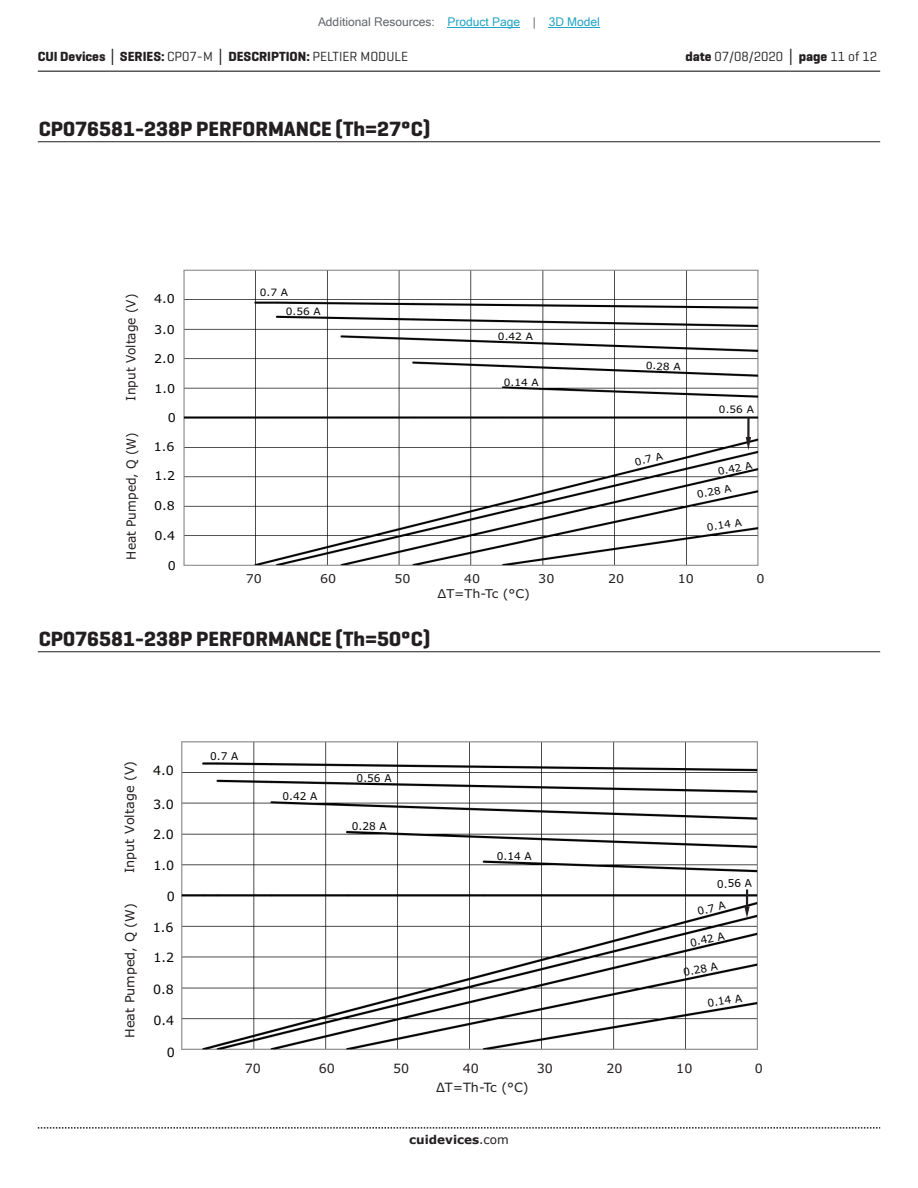
<style>
.page{position:relative;width:918px;height:1188px;background:#fff}
.page>*{position:absolute;margin:0;border:0;box-sizing:border-box;transform-origin:0 0}
.t1{font:700 21px "Geogrotesque";color:#231f20}
.t2{font:700 13.5px "Geogrotesque";color:#231f20}
.t3{font:13.5px "Geogrotesque";color:#231f20}
.t4{font:12.75px "Verdana";color:#231f20}
.t5{font:12.75px "Verdana";color:#231f20;scale:.96 1}
.t6{font:12.75px "Verdana";color:#050504}
.t7{font:12.15px "Verdana";color:#231f20;scale:1.04 1}
.t8{font:12.15px "Verdana";color:#050504;scale:1.04 1}
.t9{font:12px "Microsoft Sans Serif";color:#63676b}
.t10{font:700 12px "Verdana";color:#231f20}
.t11{font:10.65px "Verdana";color:#050504}
.t12{font:10.2px "Verdana";color:#050504;scale:1.04 1}
.t13{font:10.05px "Verdana";color:#050504;scale:1.04 1}
.s1{color:#23a4c6}
.s2{font-family:"Verdana"}
.s3{font-weight:400}
.s4{font-weight:700}
.s5{font-family:"Verdana";font-weight:700}
</style>
<div class="page">
<hr style="left:38px;top:71px;width:842px;height:1px;background:#231f20">
<svg style="left:38px;top:1127px;width:842px;height:2px"></svg>
<img style="left:183px;top:269px;width:576px;height:297px">
<svg style="left:746px;top:417px;width:5px;height:33px"></svg>
<hr style="left:38px;top:141px;width:842px;height:1px;background:#231f20">
<img style="left:181px;top:741px;width:577px;height:309px">
<svg style="left:744px;top:889px;width:6px;height:29px"></svg>
<hr style="left:38px;top:651px;width:842px;height:1px;background:#231f20">
<hr style="left:448px;top:27px;width:72px;height:1px;background:#23a4c6">
<hr style="left:549px;top:27px;width:51px;height:1px;background:#23a4c6">
<p class="t9" style="left:318px;top:15px;width:283px">Additional Resources: <span class="s1">Product Page</span> | <span class="s1">3D Model</span></p>
<p class="t2" style="left:38px;top:48px;width:372px">CUI Devices <span class="s2">│</span> SERIES: <span class="s3">CP07-M</span> <span class="s2">│</span> DESCRIPTION: <span class="s3">PELTIER MODULE</span></p>
<p class="t3" style="left:685px;top:48px;width:193px"><span class="s4">date</span> 07/08/2020 <span class="s5">│</span> <span class="s4">page</span> 11 of 12</p>
<p class="t1" style="left:39px;top:116px;width:393px">CP076581-238P PERFORMANCE (Th=27°C)</p>
<p class="t5" style="left:122px;top:401px;width:113px;rotate:-90deg">Input Voltage (V)</p>
<p class="t5" style="left:122px;top:560px;width:134px;rotate:-90deg">Heat Pumped, Q (W)</p>
<p class="t8" style="left:154px;top:290px;width:21px">4.0</p>
<p class="t8" style="left:154px;top:322px;width:21px">3.0</p>
<p class="t8" style="left:154px;top:351px;width:21px">2.0</p>
<p class="t8" style="left:155px;top:380px;width:21px">1.0</p>
<p class="t8" style="left:168px;top:409px;width:9px">0</p>
<p class="t8" style="left:154px;top:439px;width:21px">1.6</p>
<p class="t8" style="left:155px;top:467px;width:21px">1.2</p>
<p class="t8" style="left:154px;top:497px;width:21px">0.8</p>
<p class="t8" style="left:154px;top:527px;width:21px">0.4</p>
<p class="t8" style="left:168px;top:557px;width:9px">0</p>
<p class="t13" style="left:260px;top:285px;width:29px">0.7 A</p>
<p class="t13" style="left:286px;top:304px;width:35px">0.56 A</p>
<p class="t13" style="left:498px;top:329px;width:35px">0.42 A</p>
<p class="t13" style="left:504px;top:375px;width:35px">0.14 A</p>
<p class="t13" style="left:646px;top:359px;width:35px;rotate:2deg">0.28 A</p>
<p class="t12" style="left:634px;top:455px;width:29px;rotate:-13deg">0.7 A</p>
<p class="t13" style="left:719px;top:403px;width:35px;rotate:-1deg">0.56 A</p>
<p class="t12" style="left:717px;top:465px;width:35px;rotate:-11deg">0.42 A</p>
<p class="t12" style="left:696px;top:488px;width:35px;rotate:-11deg">0.28 A</p>
<p class="t12" style="left:706px;top:520px;width:35px;rotate:-8deg">0.14 A</p>
<p class="t7" style="left:246px;top:571px;width:17px">70</p>
<p class="t7" style="left:320px;top:571px;width:17px">60</p>
<p class="t7" style="left:394px;top:571px;width:17px">50</p>
<p class="t7" style="left:464px;top:571px;width:17px">40</p>
<p class="t7" style="left:538px;top:571px;width:17px">30</p>
<p class="t7" style="left:608px;top:571px;width:17px">20</p>
<p class="t7" style="left:678px;top:571px;width:17px">10</p>
<p class="t7" style="left:757px;top:571px;width:9px">0</p>
<p class="t7" style="left:437px;top:586px;width:91px">ΔT=Th-Tc (°C)</p>
<p class="t1" style="left:39px;top:626px;width:393px">CP076581-238P PERFORMANCE (Th=50°C)</p>
<p class="t4" style="left:121px;top:873px;width:114px;rotate:-90deg">Input Voltage (V)</p>
<p class="t4" style="left:121px;top:1038px;width:136px;rotate:-90deg">Heat Pumped, Q (W)</p>
<p class="t6" style="left:153px;top:762px;width:22px">4.0</p>
<p class="t6" style="left:153px;top:795px;width:22px">3.0</p>
<p class="t6" style="left:153px;top:826px;width:22px">2.0</p>
<p class="t6" style="left:154px;top:857px;width:22px">1.0</p>
<p class="t6" style="left:167px;top:887px;width:10px">0</p>
<p class="t6" style="left:153px;top:919px;width:22px">1.6</p>
<p class="t6" style="left:154px;top:949px;width:22px">1.2</p>
<p class="t6" style="left:153px;top:980px;width:22px">0.8</p>
<p class="t6" style="left:153px;top:1011px;width:22px">0.4</p>
<p class="t6" style="left:167px;top:1043px;width:10px">0</p>
<p class="t11" style="left:210px;top:748px;width:30px">0.7 A</p>
<p class="t11" style="left:282px;top:789px;width:36px">0.42 A</p>
<p class="t11" style="left:357px;top:771px;width:36px">0.56 A</p>
<p class="t11" style="left:352px;top:819px;width:36px">0.28 A</p>
<p class="t11" style="left:497px;top:848px;width:36px">0.14 A</p>
<p class="t11" style="left:717px;top:877px;width:36px;rotate:-2deg">0.56 A</p>
<p class="t11" style="left:696px;top:905px;width:30px;rotate:-14deg">0.7 A</p>
<p class="t11" style="left:689px;top:936px;width:36px;rotate:-12deg">0.42 A</p>
<p class="t11" style="left:682px;top:965px;width:36px;rotate:-11deg">0.28 A</p>
<p class="t11" style="left:706px;top:996px;width:36px;rotate:-9deg">0.14 A</p>
<p class="t4" style="left:245px;top:1059px;width:18px">70</p>
<p class="t4" style="left:319px;top:1059px;width:18px">60</p>
<p class="t4" style="left:393px;top:1059px;width:18px">50</p>
<p class="t4" style="left:463px;top:1059px;width:18px">40</p>
<p class="t4" style="left:537px;top:1059px;width:18px">30</p>
<p class="t4" style="left:607px;top:1059px;width:18px">20</p>
<p class="t4" style="left:676px;top:1059px;width:18px">10</p>
<p class="t4" style="left:755px;top:1059px;width:10px">0</p>
<p class="t4" style="left:436px;top:1079px;width:94px">ΔT=Th-Tc (°C)</p>
<p class="t10" style="left:409px;top:1131px;width:101px">cuidevices<span class="s3">.com</span></p>
</div>
